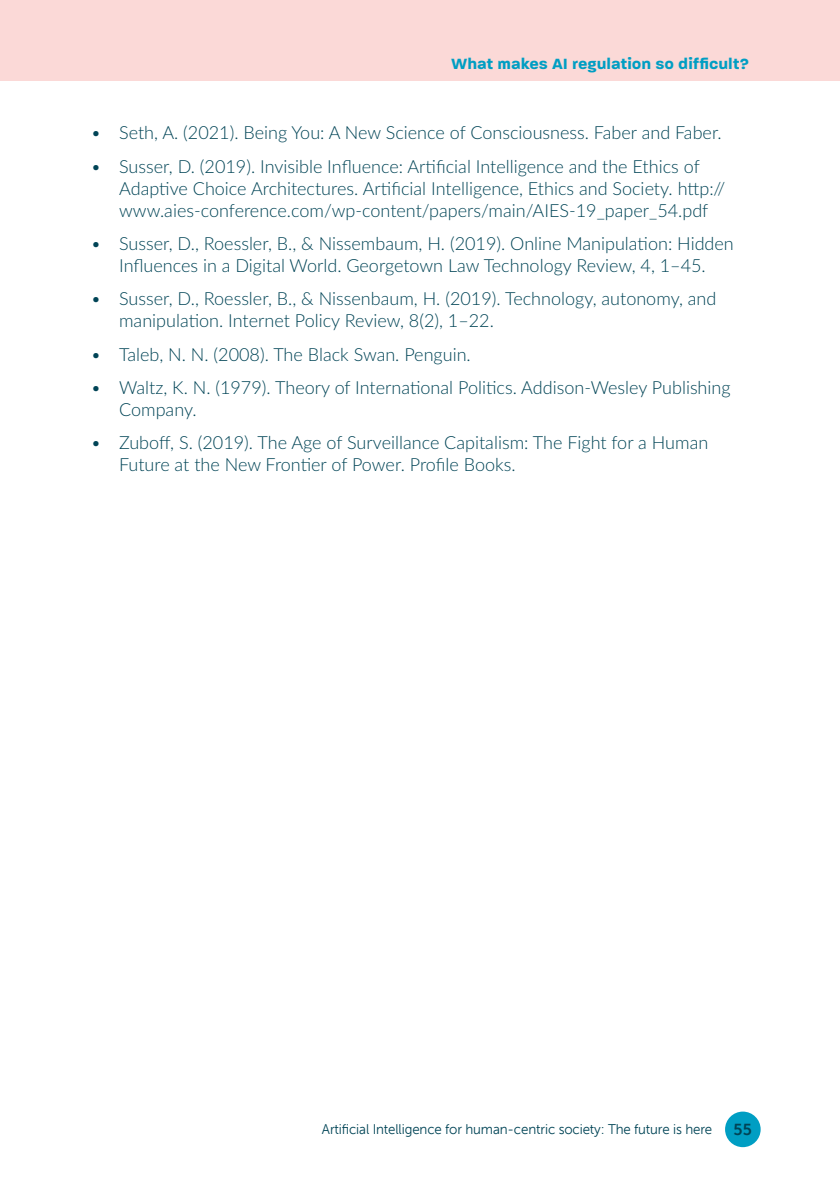
<style>
.page{position:relative;width:840px;height:1191px;background:#fff}
.page>*{position:absolute;margin:0;border:0;box-sizing:border-box;transform-origin:0 0}
.t1{font:300 18px/22px "Lato";color:#004456}
.t2{font:700 16px "Paralucent Text W00";color:#009ec3}
.t3{font:16px "Museo Sans 700";color:#004456}
.t4{font:14px "Museo Sans 300";letter-spacing:-.01em;color:#004456;scale:.95 1}
</style>
<div class="page">
<div style="left:0;top:0;width:839px;height:81px;background:#fbd9d7"></div>
<div style="left:724px;top:1111px;width:36px;height:36px;background:#009ec3;border-radius:50%"></div>
<p class="t2" style="left:451px;top:54px;width:299px">What makes AI regulation so difficult?</p>
<p class="t1" style="left:91px;top:121px;width:632px">• Seth, A. (2021). Being You: A New Science of Consciousness. Faber and Faber.</p>
<p class="t1" style="left:119px;top:154px;width:607px;text-indent:-28px">• Susser, D. (2019). Invisible Influence: Artificial Intelligence and the Ethics of<br>Adaptive Choice Architectures. Artificial Intelligence, Ethics and Society. http:// www.aies-conference.com/wp-content/papers/main/AIES-19_paper_54.pdf</p>
<p class="t1" style="left:91px;top:232px;width:644px;text-align:center">• Susser, D., Roessler, B., &amp; Nissembaum, H. (2019). Online Manipulation: Hidden<br>Influences in a Digital World. Georgetown Law Technology Review, 4, 1–45.</p>
<p class="t1" style="left:119px;top:287px;width:598px;text-indent:-28px">• Susser, D., Roessler, B., &amp; Nissenbaum, H. (2019). Technology, autonomy, and manipulation. Internet Policy Review, 8(2), 1–22.</p>
<p class="t1" style="left:91px;top:342px;width:381px">• Taleb, N. N. (2008). The Black Swan. Penguin.</p>
<p class="t1" style="left:119px;top:376px;width:612px;text-indent:-28px">• Waltz, K. N. (1979). Theory of International Politics. Addison-Wesley Publishing<br>Company.</p>
<p class="t1" style="left:119px;top:431px;width:590px;text-indent:-28px">• Zuboff, S. (2019). The Age of Surveillance Capitalism: The Fight for a Human<br>Future at the New Frontier of Power. Profile Books.</p>
<p class="t4" style="left:322px;top:1121px;width:412px">Artificial Intelligence for human-centric society: The future is here</p>
<p class="t3" style="left:733px;top:1122px;width:20px">55</p>
</div>
